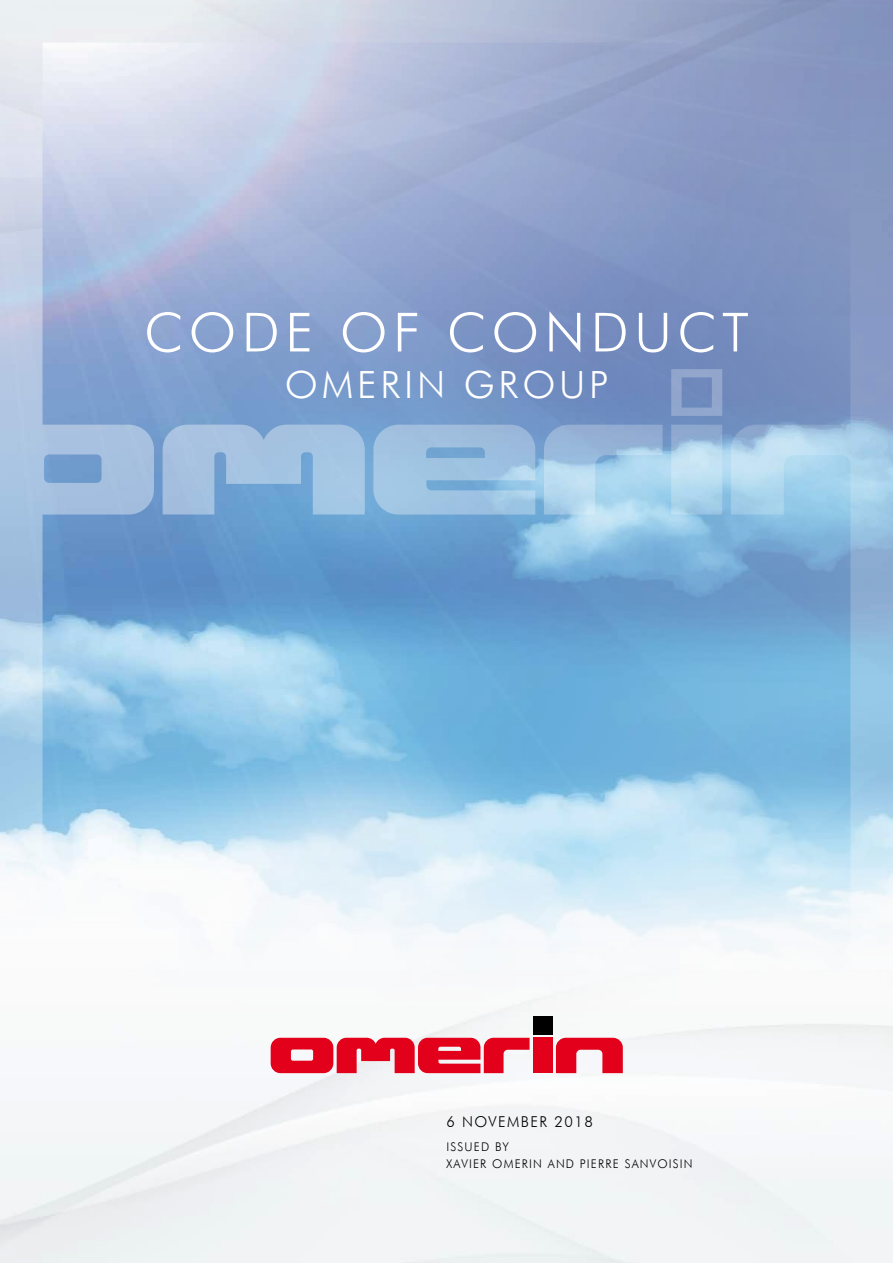
<style>
.page{position:relative;width:893px;height:1263px;background:#fff}
.page>*{position:absolute;margin:0;border:0;box-sizing:border-box;transform-origin:0 0}
.t1{font:300 54px "Futura BT";letter-spacing:.1em;color:#fff}
.t2{font:300 37.5px "Futura BT";letter-spacing:.1em;color:#fff}
.t3{font:300 15px "Futura BT";letter-spacing:.1em;color:#000}
.t4{font:300 12px "Futura BT";letter-spacing:.1em;color:#000}
</style>
<div class="page">
<img style="left:0;top:1023px;width:893px;height:240px">
<img style="left:0;top:0;width:893px;height:942px">
<img style="left:43px;top:43px;width:807px;height:980px">
<svg style="left:556px;top:1038px;width:67px;height:35px"></svg>
<div style="left:533px;top:1038px;width:20px;height:35px;background:#e2001a"></div>
<div style="left:533px;top:1016px;width:20px;height:18px;background:#000"></div>
<svg style="left:271px;top:1038px;width:259px;height:35px"></svg>
<svg style="left:671px;top:369px;width:51px;height:47px;background:#849ac6"></svg>
<p class="t1" style="left:144px;top:299px;width:606px">CODE OF CONDUCT</p>
<p class="t2" style="left:285px;top:362px;width:325px">OMERIN GROUP</p>
<p class="t3" style="left:446px;top:1112px;width:148px">6 NOVEMBER 2018</p>
<p class="t4" style="left:446px;top:1139px;width:64px">ISSUED BY</p>
<p class="t4" style="left:446px;top:1156px;width:248px">XAVIER OMERIN AND PIERRE SANVOISIN</p>
</div>
